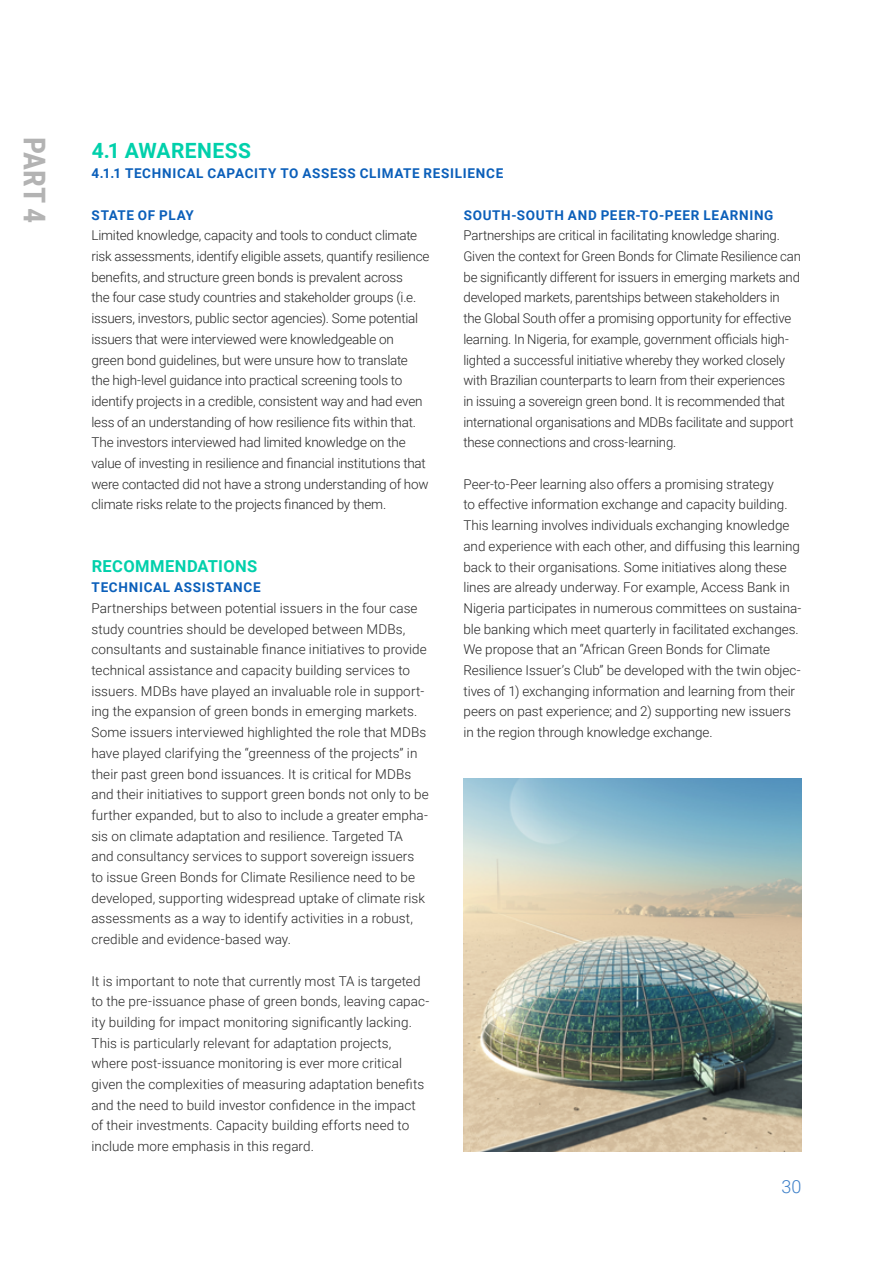
<style>
.page{position:relative;width:893px;height:1263px;background:#fff}
.page>*{position:absolute;margin:0;border:0;box-sizing:border-box;transform-origin:0 0}
.t1{font:700 30px "Roboto Condensed";color:#b3b3b3}
.t2{font:700 21px "Roboto";letter-spacing:.02em;color:#00d0ab}
.t3{font:300 18px "Roboto";color:#3c7fc8}
.t4{font:700 16.5px "Roboto";letter-spacing:.025em;color:#00d0ab}
.t5{font:300 13.5px/20.7px "Roboto";letter-spacing:-.005em;color:#262626}
.t6{font:700 13.5px "Roboto";letter-spacing:.055em;color:#0b5fba}
</style>
<div class="page">
<img style="left:463px;top:779px;width:338px;height:372px">
<h1 class="t1" style="left:56px;top:137px;width:88px;rotate:90deg">PART 4</h1>
<h2 class="t2" style="left:92px;top:135px;width:161px">4.1 AWARENESS</h2>
<p class="t6" style="left:92px;top:164px;width:413px">4.1.1 TECHNICAL CAPACITY TO ASSESS CLIMATE RESILIENCE</p>
<p class="t6" style="left:92px;top:205px;width:104px">STATE OF PLAY</p>
<p class="t5" style="left:91px;top:225px;width:340px">Limited knowledge, capacity and tools to conduct climate risk assessments, identify eligible assets, quantify resilience benefits, and structure green bonds is prevalent across<br>the four case study countries and stakeholder groups (i.e. issuers, investors, public sector agencies). Some potential issuers that were interviewed were knowledgeable on green bond guidelines, but were unsure how to translate the high-level guidance into practical screening tools to identify projects in a credible, consistent way and had even less of an understanding of how resilience fits within that.<br>The investors interviewed had limited knowledge on the value of investing in resilience and financial institutions that were contacted did not have a strong understanding of how climate risks relate to the projects financed by them.</p>
<p class="t6" style="left:464px;top:205px;width:311px">SOUTH-SOUTH AND PEER-TO-PEER LEARNING</p>
<p class="t5" style="left:463px;top:225px;width:339px">Partnerships are critical in facilitating knowledge sharing.<br>Given the context for Green Bonds for Climate Resilience can be significantly different for issuers in emerging markets and developed markets, parentships between stakeholders in the Global South offer a promising opportunity for effective learning. In Nigeria, for example, government officials high&shy;lighted a successful initiative whereby they worked closely with Brazilian counterparts to learn from their experiences<br>in issuing a sovereign green bond. It is recommended that international organisations and MDBs facilitate and support these connections and cross-learning.</p>
<p class="t5" style="left:463px;top:473px;width:339px">Peer-to-Peer learning also offers a promising strategy<br>to effective information exchange and capacity building.<br>This learning involves individuals exchanging knowledge and experience with each other, and diffusing this learning back to their organisations. Some initiatives along these lines are already underway. For example, Access Bank in Nigeria participates in numerous committees on sustaina&shy;ble banking which meet quarterly in facilitated exchanges.<br>We propose that an “African Green Bonds for Climate Resilience Issuer’s Club” be developed with the twin objec&shy;tives of 1) exchanging information and learning from their peers on past experience; and 2) supporting new issuers in the region through knowledge exchange.</p>
<p class="t4" style="left:92px;top:554px;width:167px">RECOMMENDATIONS</p>
<p class="t6" style="left:92px;top:578px;width:171px">TECHNICAL ASSISTANCE</p>
<p class="t5" style="left:91px;top:597px;width:339px">Partnerships between potential issuers in the four case study countries should be developed between MDBs, consultants and sustainable finance initiatives to provide technical assistance and capacity building services to issuers. MDBs have played an invaluable role in support&shy;ing the expansion of green bonds in emerging markets.<br>Some issuers interviewed highlighted the role that MDBs have played clarifying the “greenness of the projects” in their past green bond issuances. It is critical for MDBs and their initiatives to support green bonds not only to be further expanded, but to also to include a greater empha&shy;sis on climate adaptation and resilience. Targeted TA<br>and consultancy services to support sovereign issuers to issue Green Bonds for Climate Resilience need to be developed, supporting widespread uptake of climate risk assessments as a way to identify activities in a robust, credible and evidence-based way.</p>
<p class="t5" style="left:91px;top:970px;width:340px">It is important to note that currently most TA is targeted to the pre-issuance phase of green bonds, leaving capac&shy;ity building for impact monitoring significantly lacking.<br>This is particularly relevant for adaptation projects, where post-issuance monitoring is ever more critical given the complexities of measuring adaptation benefits and the need to build investor confidence in the impact of their investments. Capacity building efforts need to include more emphasis in this regard.</p>
<h3 class="t3" style="left:782px;top:1173px;width:21px">30</h3>
</div>
